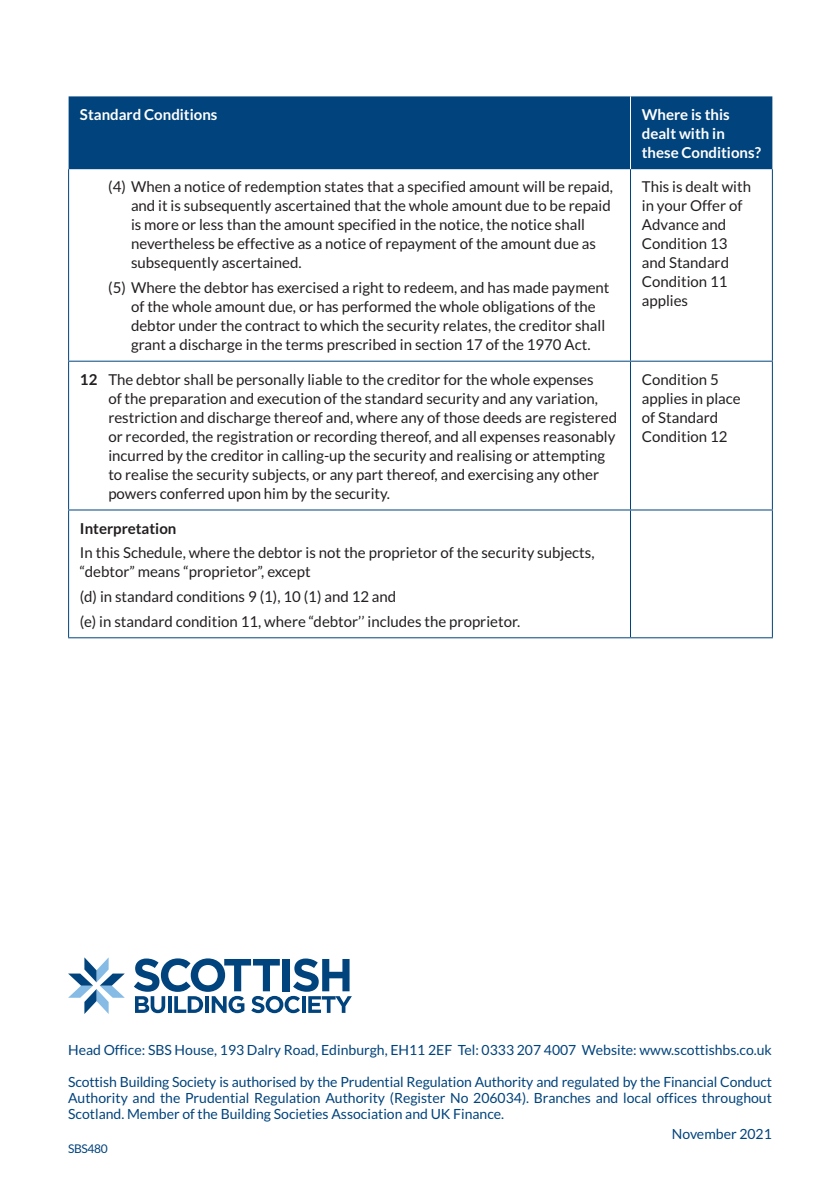
<style>
.page{position:relative;width:840px;height:1191px;background:#fff}
.page>*{position:absolute;margin:0;border:0;box-sizing:border-box;transform-origin:0 0}
.t1{font:15px/19px "Lato";color:#231f20}
.t2{font:700 15px/19px "Lato";color:#fff}
.t3{font:700 15px "Lato";color:#231f20}
.t4{font:14px/16px "Lato";color:#01437c;text-align:justify}
.t5{font:12px "Lato";letter-spacing:-.03em;color:#01437c}
.s1{font-weight:700}
</style>
<div class="page">
<svg style="left:68px;top:957px;width:57px;height:57px"></svg>
<svg style="left:134px;top:958px;width:217px;height:55px"></svg>
<div style="left:69px;top:96px;width:703px;height:73px;background:#01437c"></div>
<hr style="left:629px;top:96px;width:1px;height:73px;background:#fff">
<hr style="left:68px;top:169px;width:1px;height:192px;background:#01437c">
<hr style="left:68px;top:362px;width:1px;height:147px;background:#01437c">
<hr style="left:68px;top:510px;width:1px;height:127px;background:#01437c">
<hr style="left:629px;top:169px;width:1px;height:192px;background:#01437c">
<hr style="left:771px;top:169px;width:1px;height:192px;background:#01437c">
<hr style="left:629px;top:362px;width:1px;height:147px;background:#01437c">
<hr style="left:771px;top:362px;width:1px;height:147px;background:#01437c">
<hr style="left:629px;top:510px;width:1px;height:127px;background:#01437c">
<hr style="left:771px;top:510px;width:1px;height:127px;background:#01437c">
<hr style="left:68px;top:361px;width:562px;height:1px;background:#01437c">
<hr style="left:630px;top:361px;width:142px;height:1px;background:#01437c">
<hr style="left:68px;top:509px;width:562px;height:1px;background:#01437c">
<hr style="left:630px;top:509px;width:142px;height:1px;background:#01437c">
<hr style="left:68px;top:637px;width:562px;height:1px;background:#01437c">
<hr style="left:630px;top:637px;width:142px;height:1px;background:#01437c">
<p class="t2" style="left:80px;top:105px;width:139px">Standard Conditions</p>
<p class="t2" style="left:641px;top:105px;width:120px">Where is this dealt with in these Conditions?</p>
<p class="t1" style="left:131px;top:177px;width:483px;text-indent:-23px">(4) When a notice of redemption states that a specified amount will be repaid, and it is subsequently ascertained that the whole amount due to be repaid is more or less than the amount specified in the notice, the notice shall nevertheless be effective as a notice of repayment of the amount due as subsequently ascertained.</p>
<p class="t1" style="left:131px;top:278px;width:479px;text-indent:-23px">(5) Where the debtor has exercised a right to redeem, and has made payment of the whole amount due, or has performed the whole obligations of the debtor under the contract to which the security relates, the creditor shall grant a discharge in the terms prescribed in section 17 of the 1970 Act.</p>
<p class="t1" style="left:641px;top:177px;width:111px">This is dealt with in your Offer of<br>Advance and<br>Condition 13 and Standard<br>Condition 11 applies</p>
<p class="t1" style="left:108px;top:370px;width:510px;text-indent:-28px"><span class="s1">12</span> The debtor shall be personally liable to the creditor for the whole expenses<br>of the preparation and execution of the standard security and any variation, restriction and discharge thereof and, where any of those deeds are registered or recorded, the registration or recording thereof, and all expenses reasonably incurred by the creditor in calling-up the security and realising or attempting to realise the security subjects, or any part thereof, and exercising any other powers conferred upon him by the security.</p>
<p class="t1" style="left:641px;top:370px;width:100px">Condition 5 applies in place of Standard<br>Condition 12</p>
<p class="t3" style="left:80px;top:519px;width:98px">Interpretation</p>
<p class="t1" style="left:80px;top:543px;width:515px">In this Schedule, where the debtor is not the proprietor of the security subjects, “debtor” means “proprietor”, except</p>
<p class="t1" style="left:80px;top:584px;width:441px;line-height:24.6px">(d) in standard conditions 9 (1), 10 (1) and 12 and<br>(e) in standard condition 11, where “debtor’’ includes the proprietor.</p>
<p class="t4" style="left:68px;top:1041px;width:705px">Head Office: SBS House, 193 Dalry Road, Edinburgh, EH11 2EF Tel: 0333 207 4007 Website: www.scottishbs.co.uk</p>
<p class="t4" style="left:68px;top:1073px;width:705px">Scottish Building Society is authorised by the Prudential Regulation Authority and regulated by the Financial Conduct Authority and the Prudential Regulation Authority (Register No 206034). Branches and local offices throughout Scotland. Member of the Building Societies Association and UK Finance.</p>
<p class="t4" style="left:671px;top:1125px;width:101px">November 2021</p>
<p class="t5" style="left:68px;top:1142px;width:41px">SBS480</p>
</div>
